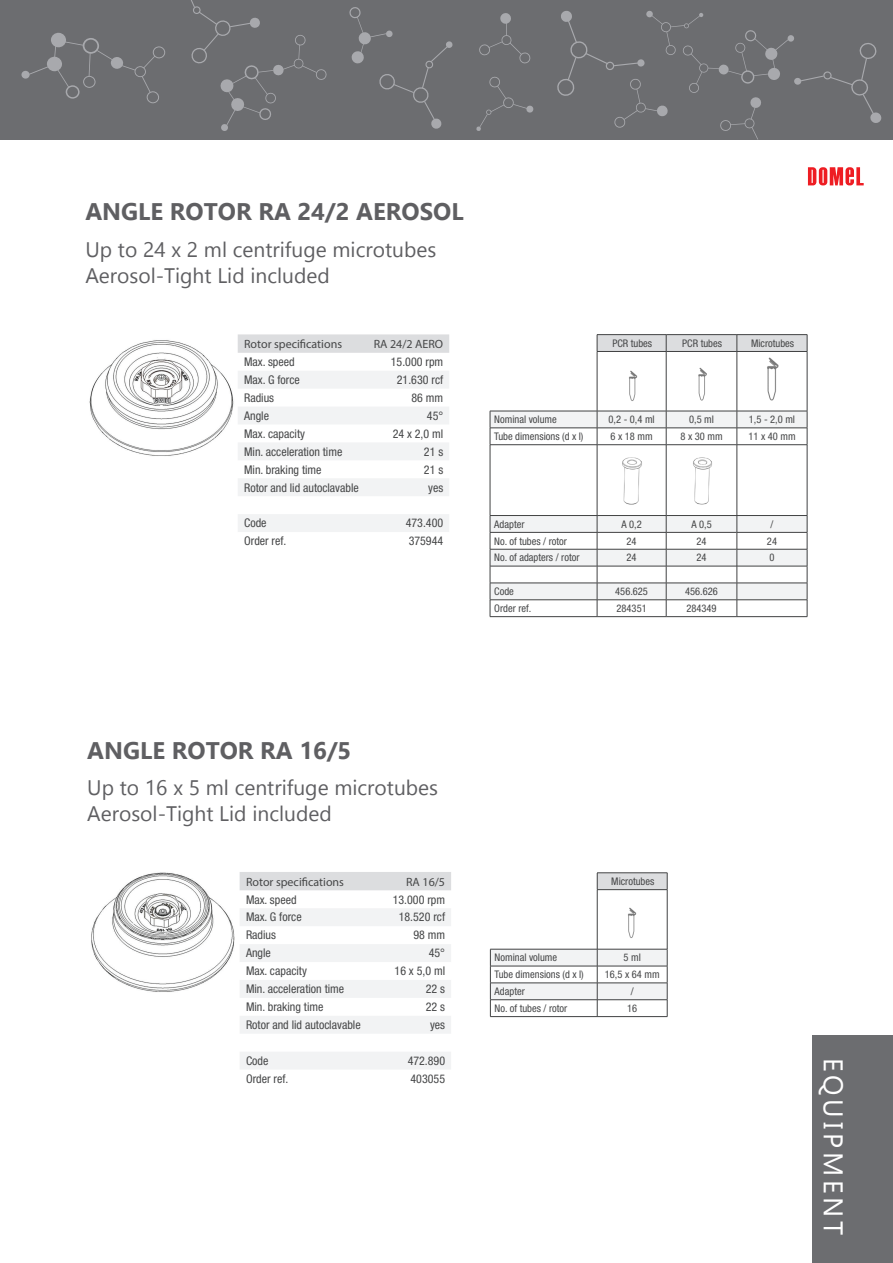
<style>
.page{position:relative;width:893px;height:1263px;background:#fff}
.page>*{position:absolute;margin:0;border:0;box-sizing:border-box;transform-origin:0 0}
.t1{font:27px "Gadugi";letter-spacing:.14em;color:#fff}
.t2{font:700 24px "Gadugi";color:#5f5f62}
.t3{font:21px "Gadugi";color:#5f5f62}
.t4{font:condensed 12px "Helvetica Neue LT Pro";color:#464748}
.t5{font:12px "Myriad Pro";color:#464748}
.t6{font:condensed 10.5px "Helvetica Neue LT Pro";color:#464748}
</style>
<div class="page">
<div style="left:0;top:0;width:893px;height:140px;background:#6c6d70"></div>
<div style="left:787px;top:35px;width:7px;height:7px;background:#a8a9ad;border-radius:3px"></div>
<div style="left:794px;top:78px;width:7px;height:7px;background:#a8a9ad;border-radius:3px"></div>
<svg style="left:800px;top:43px;width:82px;height:80px"></svg>
<div style="left:21px;top:71px;width:9px;height:8px;background:#a8a9ad;border-radius:50%"></div>
<div style="left:111px;top:57px;width:12px;height:12px;background:#a8a9ad;border-radius:50%"></div>
<div style="left:51px;top:32px;width:15px;height:16px;background:#a8a9ad;border-radius:50%"></div>
<div style="left:47px;top:56px;width:15px;height:16px;background:#a8a9ad;border-radius:50%"></div>
<svg style="left:119px;top:46px;width:46px;height:58px"></svg>
<svg style="left:54px;top:38px;width:58px;height:61px"></svg>
<svg style="left:29px;top:66px;width:19px;height:9px"></svg>
<svg style="left:476px;top:76px;width:58px;height:55px"></svg>
<svg style="left:479px;top:13px;width:52px;height:51px"></svg>
<svg style="left:191px;top:0;width:136px;height:131px"></svg>
<svg style="left:349px;top:7px;width:104px;height:122px"></svg>
<svg style="left:557px;top:11px;width:231px;height:129px"></svg>
<svg style="left:808px;top:167px;width:56px;height:19px"></svg>
<div style="left:812px;top:1035px;width:81px;height:228px;background:#6c6d70"></div>
<hr style="left:490px;top:1016px;width:107px;height:1px;background:#414243">
<hr style="left:597px;top:1016px;width:70px;height:1px;background:#414243">
<hr style="left:597px;top:872px;width:70px;height:1px;background:#414243">
<svg style="left:490px;top:873px;width:178px;height:143px"></svg>
<img style="left:91px;top:872px;width:156px;height:120px">
<img style="left:89px;top:340px;width:145px;height:116px">
<div style="left:238px;top:334px;width:211px;height:19px;background:#dcdddf"></div>
<div style="left:238px;top:371px;width:211px;height:17px;background:#f2f3f4"></div>
<div style="left:238px;top:407px;width:211px;height:17px;background:#f2f3f4"></div>
<div style="left:238px;top:443px;width:211px;height:17px;background:#f2f3f4"></div>
<div style="left:238px;top:479px;width:211px;height:17px;background:#f2f3f4"></div>
<div style="left:238px;top:514px;width:211px;height:18px;background:#f2f3f4"></div>
<svg style="left:490px;top:335px;width:317px;height:180px"></svg>
<hr style="left:597px;top:334px;width:69px;height:1px;background:#414243">
<hr style="left:597px;top:352px;width:1px;height:59px;background:#414243">
<hr style="left:490px;top:445px;width:1px;height:70px;background:#414243">
<hr style="left:490px;top:444px;width:107px;height:1px;background:#414243">
<hr style="left:597px;top:351px;width:69px;height:1px;background:#414243">
<hr style="left:666px;top:351px;width:71px;height:1px;background:#414243">
<hr style="left:737px;top:351px;width:70px;height:1px;background:#414243">
<hr style="left:597px;top:444px;width:69px;height:1px;background:#414243">
<hr style="left:666px;top:444px;width:71px;height:1px;background:#414243">
<hr style="left:737px;top:444px;width:70px;height:1px;background:#414243">
<hr style="left:597px;top:445px;width:1px;height:70px;background:#414243">
<hr style="left:666px;top:334px;width:71px;height:1px;background:#414243">
<hr style="left:737px;top:334px;width:70px;height:1px;background:#414243">
<svg style="left:597px;top:335px;width:211px;height:16px;background:#d7d8da"></svg>
<hr style="left:666px;top:352px;width:1px;height:59px;background:#414243">
<hr style="left:737px;top:352px;width:1px;height:59px;background:#414243">
<hr style="left:807px;top:352px;width:1px;height:59px;background:#414243">
<svg style="left:490px;top:411px;width:318px;height:33px"></svg>
<hr style="left:666px;top:445px;width:1px;height:70px;background:#414243">
<hr style="left:737px;top:445px;width:1px;height:70px;background:#414243">
<hr style="left:807px;top:445px;width:1px;height:70px;background:#414243">
<svg style="left:490px;top:515px;width:318px;height:102px"></svg>
<img style="left:690px;top:456px;width:24px;height:51px">
<img style="left:625px;top:368px;width:16px;height:35px">
<img style="left:693px;top:365px;width:18px;height:38px">
<img style="left:760px;top:355px;width:23px;height:50px">
<img style="left:620px;top:456px;width:23px;height:50px">
<img style="left:624px;top:905px;width:15px;height:35px">
<div style="left:240px;top:872px;width:211px;height:18px;background:#dcdddf"></div>
<div style="left:240px;top:908px;width:211px;height:18px;background:#f2f3f4"></div>
<div style="left:240px;top:944px;width:211px;height:18px;background:#f2f3f4"></div>
<div style="left:240px;top:980px;width:211px;height:18px;background:#f2f3f4"></div>
<div style="left:240px;top:1016px;width:211px;height:17px;background:#f2f3f4"></div>
<div style="left:240px;top:1052px;width:211px;height:17px;background:#f2f3f4"></div>
<p class="t2" style="left:85px;top:197px;width:380px">ANGLE ROTOR RA 24/2 AEROSOL</p>
<p class="t3" style="left:85px;top:237px;width:352px">Up to 24 x 2 ml centrifuge microtubes</p>
<p class="t3" style="left:85px;top:263px;width:246px">Aerosol-Tight Lid included</p>
<p class="t5" style="left:244px;top:336px;width:99px">Rotor specifications</p>
<p class="t5" style="left:374px;top:337px;width:71px">RA 24/2 AERO</p>
<p class="t4" style="left:244px;top:355px;width:52px">Max. speed</p>
<p class="t4" style="left:391px;top:355px;width:54px">15.000 rpm</p>
<p class="t4" style="left:244px;top:373px;width:57px">Max. G force</p>
<p class="t4" style="left:397px;top:373px;width:48px">21.630 rcf</p>
<p class="t4" style="left:244px;top:391px;width:31px">Radius</p>
<p class="t4" style="left:411px;top:391px;width:33px">86 mm</p>
<p class="t4" style="left:244px;top:409px;width:26px">Angle</p>
<p class="t4" style="left:427px;top:409px;width:18px">45°</p>
<p class="t4" style="left:244px;top:427px;width:62px">Max. capacity</p>
<p class="t4" style="left:393px;top:427px;width:52px">24 x 2,0 ml</p>
<p class="t4" style="left:244px;top:444px;width:100px">Min. acceleration time</p>
<p class="t4" style="left:424px;top:444px;width:21px">21 s</p>
<p class="t4" style="left:244px;top:462px;width:79px">Min. braking time</p>
<p class="t4" style="left:424px;top:462px;width:21px">21 s</p>
<p class="t4" style="left:244px;top:480px;width:116px">Rotor and lid autoclavable</p>
<p class="t4" style="left:428px;top:480px;width:17px">yes</p>
<p class="t4" style="left:244px;top:516px;width:24px">Code</p>
<p class="t4" style="left:406px;top:516px;width:39px">473.400</p>
<p class="t4" style="left:244px;top:534px;width:44px">Order ref.</p>
<p class="t4" style="left:409px;top:534px;width:36px">375944</p>
<p class="t6" style="left:612px;top:337px;width:41px">PCR tubes</p>
<p class="t6" style="left:682px;top:337px;width:41px">PCR tubes</p>
<p class="t6" style="left:751px;top:337px;width:45px">Microtubes</p>
<p class="t6" style="left:494px;top:413px;width:64px">Nominal volume</p>
<p class="t6" style="left:609px;top:413px;width:48px">0,2 - 0,4 ml</p>
<p class="t6" style="left:689px;top:413px;width:26px">0,5 ml</p>
<p class="t6" style="left:749px;top:413px;width:48px">1,5 - 2,0 ml</p>
<p class="t6" style="left:494px;top:430px;width:91px">Tube dimensions (d x l)</p>
<p class="t6" style="left:611px;top:430px;width:44px">6 x 18 mm</p>
<p class="t6" style="left:680px;top:430px;width:44px">8 x 30 mm</p>
<p class="t6" style="left:748px;top:430px;width:49px">11 x 40 mm</p>
<p class="t6" style="left:494px;top:518px;width:32px">Adapter</p>
<p class="t6" style="left:621px;top:518px;width:22px">A 0,2</p>
<p class="t6" style="left:691px;top:518px;width:22px">A 0,5</p>
<p class="t6" style="left:770px;top:518px;width:4px">/</p>
<p class="t6" style="left:494px;top:535px;width:74px">No. of tubes / rotor</p>
<p class="t6" style="left:627px;top:535px;width:12px">24</p>
<p class="t6" style="left:696px;top:535px;width:12px">24</p>
<p class="t6" style="left:767px;top:535px;width:12px">24</p>
<p class="t6" style="left:494px;top:552px;width:87px">No. of adapters / rotor</p>
<p class="t6" style="left:627px;top:552px;width:12px">24</p>
<p class="t6" style="left:696px;top:552px;width:12px">24</p>
<p class="t6" style="left:769px;top:552px;width:7px">0</p>
<p class="t6" style="left:494px;top:585px;width:21px">Code</p>
<p class="t6" style="left:615px;top:585px;width:34px">456.625</p>
<p class="t6" style="left:685px;top:585px;width:34px">456.626</p>
<p class="t6" style="left:494px;top:602px;width:39px">Order ref.</p>
<p class="t6" style="left:616px;top:602px;width:32px">284351</p>
<p class="t6" style="left:686px;top:602px;width:32px">284349</p>
<p class="t2" style="left:87px;top:735px;width:266px">ANGLE ROTOR RA 16/5</p>
<p class="t3" style="left:87px;top:775px;width:352px">Up to 16 x 5 ml centrifuge microtubes</p>
<p class="t3" style="left:87px;top:801px;width:246px">Aerosol-Tight Lid included</p>
<p class="t5" style="left:246px;top:874px;width:99px">Rotor specifications</p>
<p class="t5" style="left:406px;top:874px;width:40px">RA 16/5</p>
<p class="t4" style="left:246px;top:892px;width:52px">Max. speed</p>
<p class="t4" style="left:393px;top:892px;width:54px">13.000 rpm</p>
<p class="t4" style="left:246px;top:910px;width:57px">Max. G force</p>
<p class="t4" style="left:399px;top:910px;width:48px">18.520 rcf</p>
<p class="t4" style="left:246px;top:928px;width:31px">Radius</p>
<p class="t4" style="left:413px;top:928px;width:33px">98 mm</p>
<p class="t4" style="left:246px;top:946px;width:26px">Angle</p>
<p class="t4" style="left:429px;top:946px;width:18px">45°</p>
<p class="t4" style="left:246px;top:964px;width:62px">Max. capacity</p>
<p class="t4" style="left:395px;top:964px;width:52px">16 x 5,0 ml</p>
<p class="t4" style="left:246px;top:982px;width:100px">Min. acceleration time</p>
<p class="t4" style="left:426px;top:982px;width:21px">22 s</p>
<p class="t4" style="left:246px;top:1000px;width:79px">Min. braking time</p>
<p class="t4" style="left:426px;top:1000px;width:21px">22 s</p>
<p class="t4" style="left:246px;top:1018px;width:116px">Rotor and lid autoclavable</p>
<p class="t4" style="left:430px;top:1018px;width:17px">yes</p>
<p class="t4" style="left:246px;top:1054px;width:24px">Code</p>
<p class="t4" style="left:408px;top:1054px;width:39px">472.890</p>
<p class="t4" style="left:246px;top:1071px;width:44px">Order ref.</p>
<p class="t4" style="left:411px;top:1071px;width:36px">403055</p>
<p class="t6" style="left:611px;top:875px;width:45px">Microtubes</p>
<p class="t6" style="left:495px;top:951px;width:64px">Nominal volume</p>
<p class="t6" style="left:624px;top:951px;width:19px">5 ml</p>
<p class="t6" style="left:495px;top:968px;width:91px">Tube dimensions (d x l)</p>
<p class="t6" style="left:605px;top:968px;width:56px">16,5 x 64 mm</p>
<p class="t6" style="left:495px;top:985px;width:32px">Adapter</p>
<p class="t6" style="left:631px;top:985px;width:4px">/</p>
<p class="t6" style="left:495px;top:1002px;width:74px">No. of tubes / rotor</p>
<p class="t6" style="left:627px;top:1002px;width:12px">16</p>
<p class="t1" style="left:850px;top:1058px;width:179px;rotate:90deg">EQUIPMENT</p>
</div>
